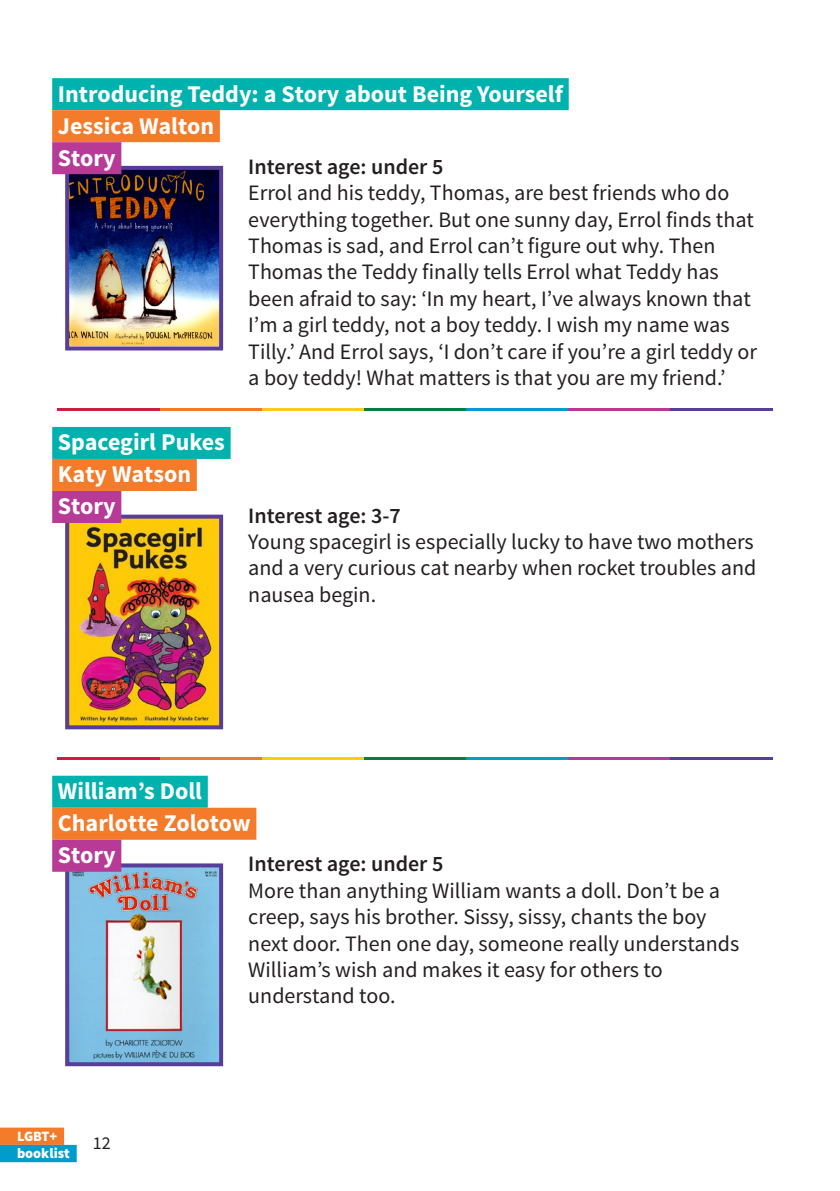
<style>
.page{position:relative;width:840px;height:1191px;background:#fff}
.page>*{position:absolute;margin:0;border:0;box-sizing:border-box;transform-origin:0 0}
.t1{font:700 24px/32px "Source Sans Pro";color:#fff}
.t2{font:22px/26.4px "Source Sans Pro";color:#231f20}
.t3{font:18px "Source Sans Pro";color:#231f20}
.t4{font:900 14.2px/17.2px "Source Sans Pro";color:#fff}
.s1{font-weight:600}
</style>
<div class="page">
<div style="left:0;top:1127px;width:64px;height:17px;background:#f47b2a"></div>
<div style="left:0;top:1144px;width:77px;height:18px;background:#009cce"></div>
<hr style="left:58px;top:408px;width:102px;height:3px;background:#ce1d41">
<hr style="left:160px;top:408px;width:102px;height:3px;background:#f47b2a">
<hr style="left:262px;top:408px;width:102px;height:3px;background:#fecb17">
<hr style="left:364px;top:408px;width:102px;height:3px;background:#057f41">
<hr style="left:466px;top:408px;width:102px;height:3px;background:#009cce">
<hr style="left:568px;top:408px;width:102px;height:3px;background:#b73b96">
<hr style="left:670px;top:408px;width:102px;height:3px;background:#573e99">
<hr style="left:58px;top:757px;width:102px;height:3px;background:#ce1d41">
<hr style="left:160px;top:757px;width:102px;height:3px;background:#f47b2a">
<hr style="left:262px;top:757px;width:102px;height:3px;background:#fecb17">
<hr style="left:364px;top:757px;width:102px;height:3px;background:#057f41">
<hr style="left:466px;top:757px;width:102px;height:3px;background:#009cce">
<hr style="left:568px;top:757px;width:102px;height:3px;background:#b73b96">
<hr style="left:670px;top:757px;width:102px;height:3px;background:#573e99">
<img style="left:63px;top:861px;width:161px;height:206px">
<div style="left:52px;top:775px;width:156px;height:32px;background:#00b2ae"></div>
<div style="left:52px;top:807px;width:204px;height:32px;background:#f47b2a"></div>
<div style="left:52px;top:839px;width:69px;height:32px;background:#b73b96"></div>
<img style="left:65px;top:512px;width:159px;height:218px">
<div style="left:52px;top:427px;width:178px;height:32px;background:#00b2ae"></div>
<div style="left:52px;top:459px;width:145px;height:32px;background:#f47b2a"></div>
<div style="left:52px;top:491px;width:69px;height:32px;background:#b73b96"></div>
<img style="left:63px;top:164px;width:161px;height:187px">
<div style="left:52px;top:78px;width:516px;height:32px;background:#00b2ae"></div>
<div style="left:52px;top:110px;width:168px;height:32px;background:#f47b2a"></div>
<div style="left:52px;top:142px;width:69px;height:32px;background:#b73b96"></div>
<h2 class="t1" style="left:58px;top:79px;width:506px">Introducing Teddy: a Story about Being Yourself<br>Jessica Walton<br>Story</h2>
<p class="t2" style="left:248px;top:154px;width:510px"><span class="s1">Interest age: under 5<br></span>Errol and his teddy, Thomas, are best friends who do everything together. But one sunny day, Errol finds that Thomas is sad, and Errol can’t figure out why. Then Thomas the Teddy finally tells Errol what Teddy has been afraid to say: ‘In my heart, I’ve always known that I’m a girl teddy, not a boy teddy. I wish my name was Tilly.’ And Errol says, ‘I don’t care if you’re a girl teddy or a boy teddy! What matters is that you are my friend.’</p>
<h2 class="t1" style="left:58px;top:427px;width:168px">Spacegirl Pukes<br>Katy Watson<br>Story</h2>
<p class="t2" style="left:248px;top:502px;width:509px"><span class="s1">Interest age: 3-7<br></span>Young spacegirl is especially lucky to have two mothers and a very curious cat nearby when rocket troubles and nausea begin.</p>
<h2 class="t1" style="left:58px;top:776px;width:194px">William’s Doll<br>Charlotte Zolotow<br>Story</h2>
<p class="t2" style="left:248px;top:851px;width:492px"><span class="s1">Interest age: under 5<br></span>More than anything William wants a doll. Don’t be a creep, says his brother. Sissy, sissy, chants the boy next door. Then one day, someone really understands William’s wish and makes it easy for others to understand too.</p>
<p class="t4" style="left:17px;top:1128px;width:54px">LGBT+ booklist</p>
<p class="t3" style="left:93px;top:1131px;width:19px">12</p>
</div>
